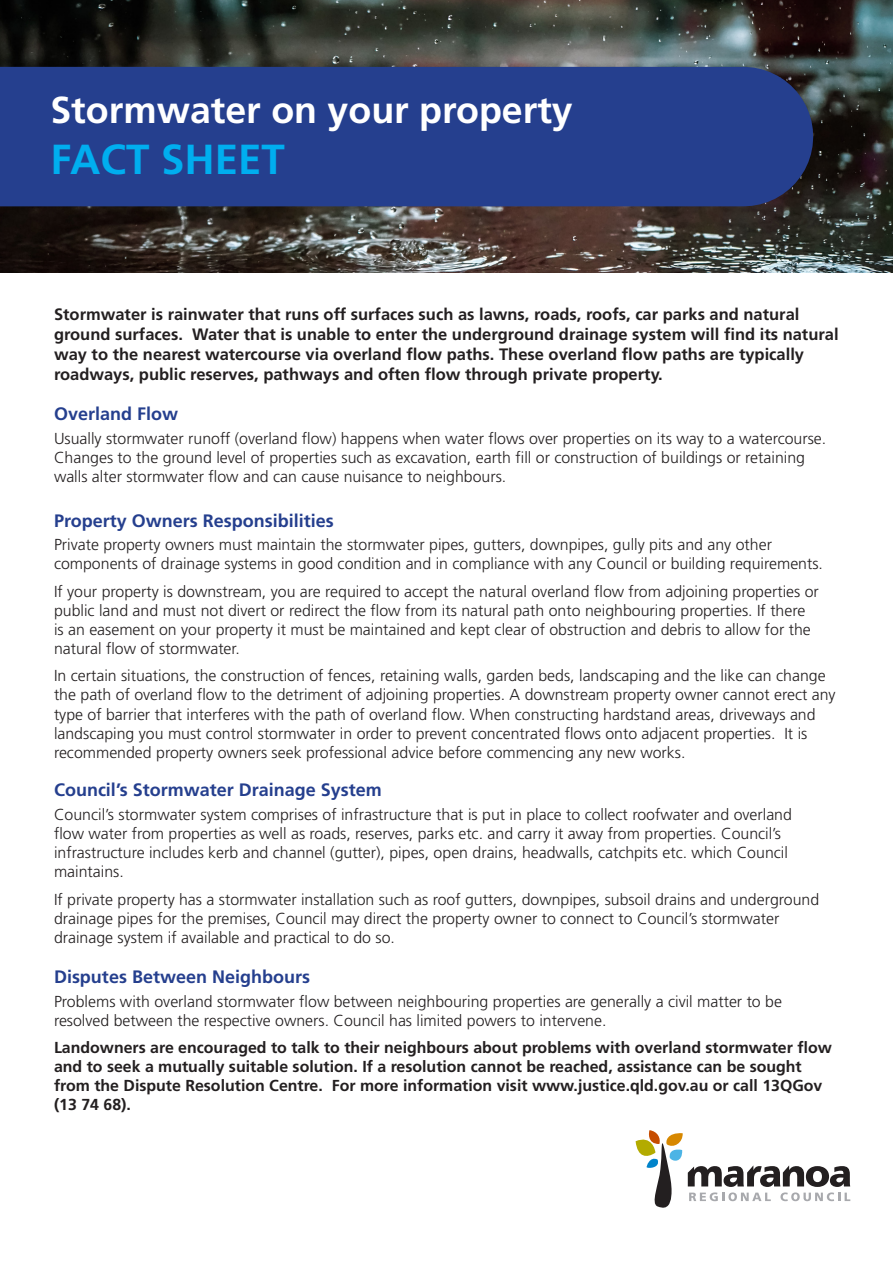
<style>
.page{position:relative;width:893px;height:1263px;background:#fff}
.page>*{position:absolute;margin:0;border:0;box-sizing:border-box;transform-origin:0 0}
.t1{font:700 42px "Frutiger LT Std";color:#00aeef}
.t2{font:700 37.5px "Frutiger LT Std";color:#fff}
.t3{font:700 18px "Frutiger LT Std";color:#253f8e}
.t4{font:700 16.5px/19.8px "Frutiger LT Std";color:#231f20}
.t5{font:300 15.9px/19px "Frutiger LT Std";color:#231f20}
.t6{font:700 15.9px/19px "Frutiger LT Std";color:#231f20}
</style>
<div class="page">
<img style="left:0;top:0;width:893px;height:272px">
<div style="left:0;top:67px;width:743px;height:139px;background:#253f8e"></div>
<svg style="left:636px;top:1130px;width:214px;height:78px"></svg>
<p class="t2" style="left:50px;top:88px;width:524px">Stormwater on your property</p>
<p class="t1" style="left:50px;top:134px;width:236px">FACT SHEET</p>
<p class="t4" style="left:54px;top:305px;width:786px">Stormwater is rainwater that runs off surfaces such as lawns, roads, roofs, car parks and natural ground surfaces. Water that is unable to enter the underground drainage system will find its natural way to the nearest watercourse via overland flow paths. These overland flow paths are typically roadways, public reserves, pathways and often flow through private property.</p>
<p class="t3" style="left:54px;top:403px;width:126px">Overland Flow</p>
<p class="t5" style="left:54px;top:429px;width:774px">Usually stormwater runoff (overland flow) happens when water flows over properties on its way to a watercourse.<br>Changes to the ground level of properties such as excavation, earth fill or construction of buildings or retaining walls alter stormwater flow and can cause nuisance to neighbours.</p>
<p class="t3" style="left:54px;top:510px;width:281px">Property Owners Responsibilities</p>
<p class="t5" style="left:54px;top:535px;width:770px">Private property owners must maintain the stormwater pipes, gutters, downpipes, gully pits and any other components of drainage systems in good condition and in compliance with any Council or building requirements.</p>
<p class="t5" style="left:54px;top:582px;width:766px">If your property is downstream, you are required to accept the natural overland flow from adjoining properties or public land and must not divert or redirect the flow from its natural path onto neighbouring properties. If there is an easement on your property it must be maintained and kept clear of obstruction and debris to allow for the natural flow of stormwater.</p>
<p class="t5" style="left:54px;top:667px;width:783px">In certain situations, the construction of fences, retaining walls, garden beds, landscaping and the like can change the path of overland flow to the detriment of adjoining properties. A downstream property owner cannot erect any type of barrier that interferes with the path of overland flow. When constructing hardstand areas, driveways and landscaping you must control stormwater in order to prevent concentrated flows onto adjacent properties. It is recommended property owners seek professional advice before commencing any new works.</p>
<p class="t3" style="left:54px;top:779px;width:329px">Council’s Stormwater Drainage System</p>
<p class="t5" style="left:54px;top:805px;width:739px">Council’s stormwater system comprises of infrastructure that is put in place to collect roofwater and overland flow water from properties as well as roads, reserves, parks etc. and carry it away from properties. Council’s infrastructure includes kerb and channel (gutter), pipes, open drains, headwalls, catchpits etc. which Council maintains.</p>
<p class="t5" style="left:54px;top:890px;width:767px">If private property has a stormwater installation such as roof gutters, downpipes, subsoil drains and underground drainage pipes for the premises, Council may direct the property owner to connect to Council’s stormwater drainage system if available and practical to do so.</p>
<p class="t3" style="left:54px;top:966px;width:258px">Disputes Between Neighbours</p>
<p class="t5" style="left:54px;top:992px;width:729px">Problems with overland stormwater flow between neighbouring properties are generally a civil matter to be resolved between the respective owners. Council has limited powers to intervene.</p>
<p class="t6" style="left:54px;top:1038px;width:779px">Landowners are encouraged to talk to their neighbours about problems with overland stormwater flow and to seek a mutually suitable solution. If a resolution cannot be reached, assistance can be sought from the Dispute Resolution Centre. For more information visit www.justice.qld.gov.au or call 13QGov (13 74 68).</p>
</div>
